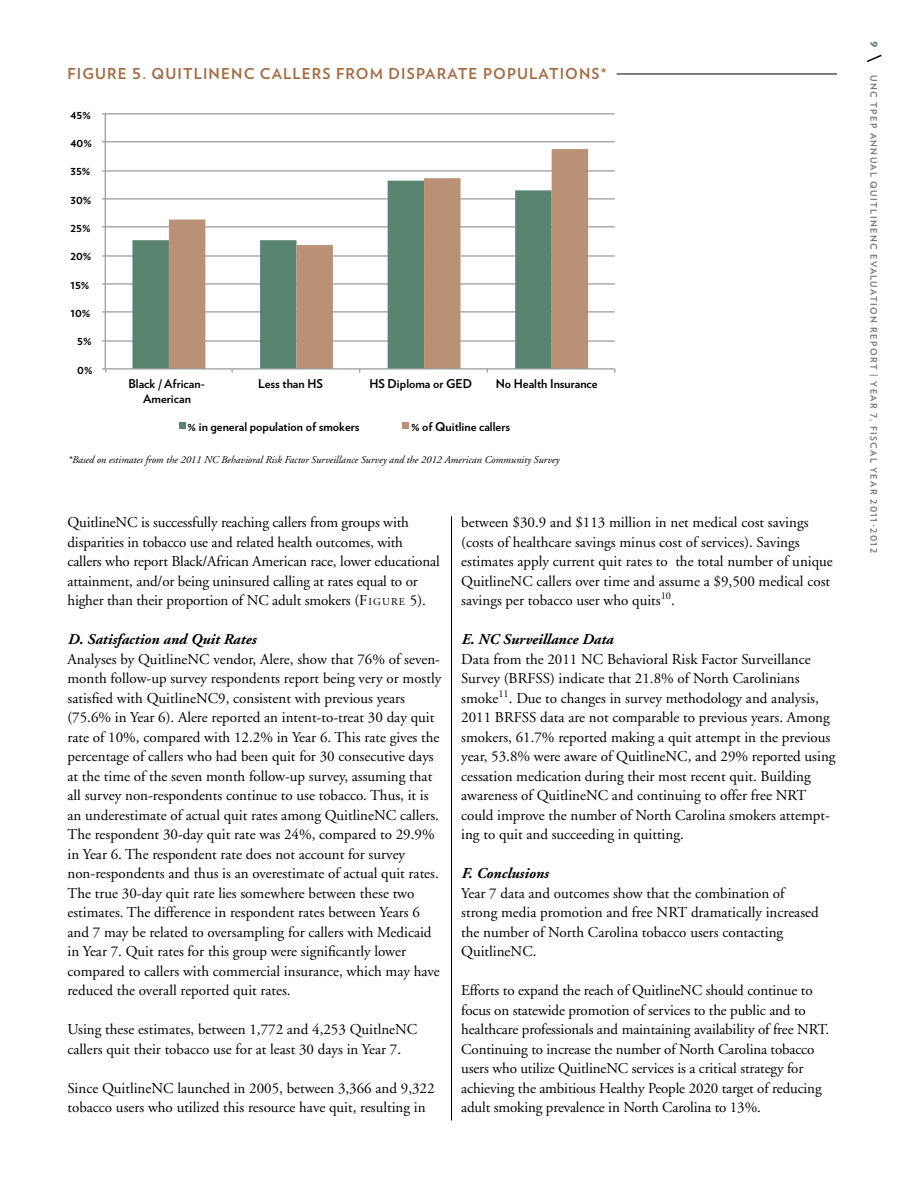
<style>
.page{position:relative;width:918px;height:1188px;background:#fff}
.page>*{position:absolute;margin:0;border:0;box-sizing:border-box;transform-origin:0 0}
.t1{font:15px/19.5px "Adobe Garamond";color:#000}
.t2{font:italic 700 15px "Adobe Garamond";color:#000}
.t3{font:700 15px "Verlag";letter-spacing:.075em;color:#a46d44}
.t4{font:700 12.15px/14.5px "Verlag";color:#000;text-align:center}
.t5{font:italic 10.5px "Adobe Garamond";color:#000}
.t6{font:700 9px "Verlag";letter-spacing:.15em;color:#757779}
.s1{font-style:inherit}
.s2{font-size:10.5px}
.s3{font-weight:900;font-size:12px;color:#5a8572}
.s4{font-weight:900;font-style:italic;font-size:15px;color:#000}
</style>
<div class="page">
<hr style="left:451px;top:516px;width:1px;height:604px;background:#000">
<hr style="left:106px;top:340px;width:509px;height:2px;background:#989898">
<hr style="left:106px;top:311px;width:509px;height:1px;background:#989898">
<hr style="left:106px;top:283px;width:509px;height:2px;background:#989898">
<hr style="left:106px;top:255px;width:509px;height:2px;background:#989898">
<hr style="left:106px;top:226px;width:509px;height:1px;background:#989898">
<hr style="left:106px;top:198px;width:509px;height:1px;background:#989898">
<hr style="left:106px;top:170px;width:509px;height:2px;background:#989898">
<hr style="left:106px;top:141px;width:509px;height:1px;background:#989898">
<hr style="left:106px;top:113px;width:509px;height:1px;background:#989898">
<svg style="left:132px;top:198px;width:37px;height:170px;fill:#598471"></svg>
<svg style="left:169px;top:149px;width:419px;height:219px"></svg>
<hr style="left:105px;top:114px;width:1px;height:255px;background:#989898">
<hr style="left:105px;top:368px;width:510px;height:1px;background:#989898">
<div style="left:179px;top:422px;width:6px;height:7px;background:#598471"></div>
<div style="left:403px;top:422px;width:6px;height:7px;background:#ba9174"></div>
<hr style="left:617px;top:74px;width:220px;height:1px;background:#000">
<p class="t3" style="left:68px;top:62px;width:39px">Figure</p>
<p class="t3" style="left:132px;top:62px;width:295px">5. Qu itline NC Callers from Disparate</p>
<p class="t3" style="left:483px;top:62px;width:125px">Popu lations*</p>
<p class="t4" style="left:71px;top:106px;width:22px">45%</p>
<p class="t4" style="left:71px;top:135px;width:23px">40%</p>
<p class="t4" style="left:71px;top:163px;width:21px">35%</p>
<p class="t4" style="left:71px;top:191px;width:22px">30%</p>
<p class="t4" style="left:71px;top:220px;width:22px">25%</p>
<p class="t4" style="left:71px;top:248px;width:23px">20%</p>
<p class="t4" style="left:71px;top:276px;width:21px">15%</p>
<p class="t4" style="left:71px;top:305px;width:21px">10%</p>
<p class="t4" style="left:77px;top:333px;width:16px">5%</p>
<p class="t4" style="left:77px;top:361px;width:17px">0%</p>
<p class="t4" style="left:128px;top:376px;width:78px">Black / African-<br>American</p>
<p class="t4" style="left:258px;top:376px;width:66px">Less than HS</p>
<p class="t4" style="left:369px;top:376px;width:104px">HS Diploma or GED</p>
<p class="t4" style="left:496px;top:376px;width:103px">No Health Insurance</p>
<p class="t4" style="left:188px;top:419px;width:173px">% in general population of smokers</p>
<p class="t4" style="left:411px;top:419px;width:101px">% of Quitline callers</p>
<p class="t5" style="left:68px;top:454px;width:493px">*Based on estimates from the 2011 NC Behavioral Risk Factor Surveillance Survey and the 2012 American Community Survey</p>
<p class="t1" style="left:68px;top:513px;width:374px">QuitlineNC is successfully reaching callers from groups with disparities in tobacco use and related health outcomes, with callers who report Black/African American race, lower educational attainment, and/or being uninsured calling at rates equal to or higher than their proportion of NC adult smokers (<span class="s1">F</span><span class="s2">IGURE</span> 5).</p>
<p class="t2" style="left:67px;top:631px;width:190px">D. Satisfaction and Quit Rates</p>
<p class="t1" style="left:67px;top:650px;width:375px">Analyses by QuitlineNC vendor, Alere, show that 76% of seven&shy;month follow-up survey respondents report being very or mostly satisfied with QuitlineNC9, consistent with previous years (75.6% in Year 6). Alere reported an intent-to-treat 30 day quit rate of 10%, compared with 12.2% in Year 6. This rate gives the percentage of callers who had been quit for 30 consecutive days at the time of the seven month follow-up survey, assuming that all survey non-respondents continue to use tobacco. Thus, it is an underestimate of actual quit rates among QuitlineNC callers.<br>The respondent 30-day quit rate was 24%, compared to 29.9% in Year 6. The respondent rate does not account for survey non-respondents and thus is an overestimate of actual quit rates.<br>The true 30-day quit rate lies somewhere between these two estimates. The difference in respondent rates between Years 6 and 7 may be related to oversampling for callers with Medicaid in Year 7. Quit rates for this group were significantly lower compared to callers with commercial insurance, which may have reduced the overall reported quit rates.</p>
<p class="t1" style="left:67px;top:1020px;width:351px">Using these estimates, between 1,772 and 4,253 QuitlneNC callers quit their tobacco use for at least 30 days in Year 7.</p>
<p class="t1" style="left:67px;top:1079px;width:369px">Since QuitlineNC launched in 2005, between 3,366 and 9,322 tobacco users who utilized this resource have quit, resulting in</p>
<p class="t1" style="left:461px;top:513px;width:373px">between $30.9 and $113 million in net medical cost savings (costs of healthcare savings minus cost of services). Savings estimates apply current quit rates to the total number of unique QuitlineNC callers over time and assume a $9,500 medical cost savings per tobacco user who quits<sup>10</sup>.</p>
<p class="t2" style="left:461px;top:631px;width:153px">E. NC Surveillance Data</p>
<p class="t1" style="left:461px;top:650px;width:376px">Data from the 2011 NC Behavioral Risk Factor Surveillance Survey (BRFSS) indicate that 21.8% of North Carolinians smoke<sup>11</sup>. Due to changes in survey methodology and analysis, 2011 BRFSS data are not comparable to previous years. Among smokers, 61.7% reported making a quit attempt in the previous year, 53.8% were aware of QuitlineNC, and 29% reported using cessation medication during their most recent quit. Building awareness of QuitlineNC and continuing to offer free NRT could improve the number of North Carolina smokers attempt&shy;ing to quit and succeeding in quitting.</p>
<p class="t2" style="left:461px;top:865px;width:89px">F. Conclusions</p>
<p class="t1" style="left:461px;top:884px;width:359px">Year 7 data and outcomes show that the combination of strong media promotion and free NRT dramatically increased the number of North Carolina tobacco users contacting QuitlineNC.</p>
<p class="t1" style="left:461px;top:981px;width:369px">Efforts to expand the reach of QuitlineNC should continue to focus on statewide promotion of services to the public and to healthcare professionals and maintaining availability of free NRT.<br>Continuing to increase the number of North Carolina tobacco users who utilize QuitlineNC services is a critical strategy for achieving the ambitious Healthy People 2020 target of reducing adult smoking prevalence in North Carolina to 13%.</p>
<p class="t6" style="left:881px;top:40px;width:514px;rotate:90deg"><span class="s3">9</span> <span class="s4">\</span> UNC TPEP Annual Qu itlineNC Evaluation Report | Year 7, Fiscal Year 2011-2012</p>
</div>
